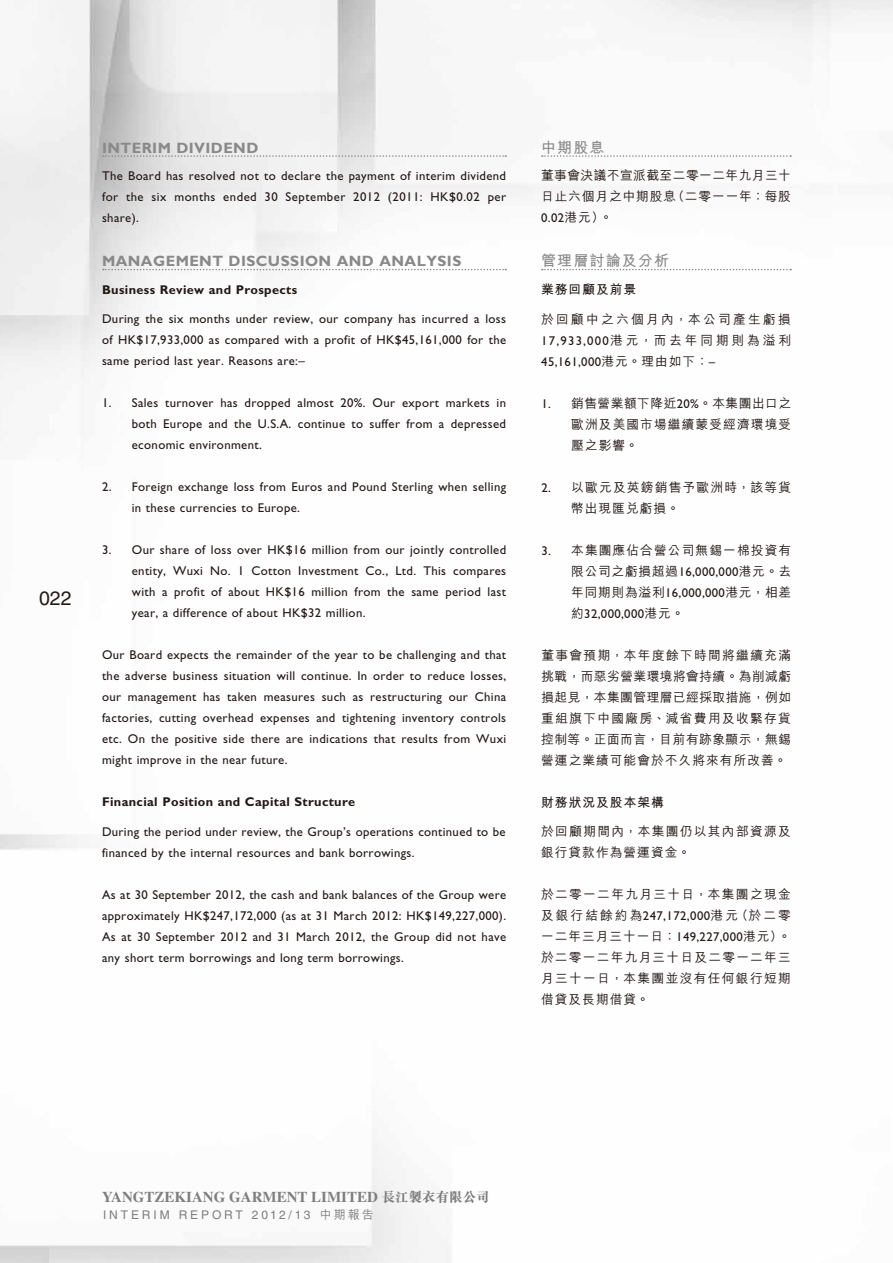
<style>
.page{position:relative;width:893px;height:1263px;background:#fff}
.page>*{position:absolute;margin:0;border:0;box-sizing:border-box;transform-origin:0 0}
.t1{font:19.5px "Helvetica LT Std";color:#231916}
.t2{font:700 15px "Gill Sans Std";letter-spacing:.03em;color:#898989}
.t3{font:700 15px "Times LT Std";color:#7e7e7e}
.t4{font:700 15px "M Hei HK";letter-spacing:.08em;color:#898989}
.t5{font:12.75px/21px "Gill Sans Std";letter-spacing:.03em;color:#231916;text-align:justify}
.t6{font:500 12.75px/21px "M Hei HK";letter-spacing:.085em;color:#231916;text-align:justify}
.t7{font:700 12.75px "Gill Sans Std";letter-spacing:.03em;color:#231916}
.t8{font:500 12.75px/21px "M Hei HK";letter-spacing:.18em;color:#231916}
.t9{font:500 12.75px/21px "M Hei HK";letter-spacing:.035em;color:#231916}
.t10{font:700 12.75px "M Hei HK";letter-spacing:.08em;color:#231916}
.t11{font:12px "Helvetica LT Std";letter-spacing:.24em;color:#7e7e7e}
.s1{font-family:"M Hei HK";font-weight:500}
.s2{font-family:"Gill Sans Std";font-weight:400}
.s3{font-family:"M Sung HK";font-weight:800;font-size:13.5px}
</style>
<div class="page">
<img style="left:0;top:0;width:893px;height:1263px">
<svg style="left:103px;top:155px;width:403px;height:2px"></svg>
<svg style="left:103px;top:269px;width:403px;height:1px"></svg>
<svg style="left:542px;top:155px;width:249px;height:2px"></svg>
<svg style="left:542px;top:269px;width:249px;height:1px"></svg>
<h1 class="t1" style="left:39px;top:586px;width:34px">022</h1>
<p class="t2" style="left:102px;top:139px;width:158px">INTERIM DIVIDEND</p>
<p class="t5" style="left:102px;top:166px;width:406px">The Board has resolved not to declare the payment of interim dividend for the six months ended 30 September 2012 (2011: HK$0.02 per share).</p>
<p class="t2" style="left:102px;top:252px;width:361px">MANAGEMENT DISCUSSION AND ANALYSIS</p>
<p class="t7" style="left:102px;top:282px;width:197px">Business Review and Prospects</p>
<p class="t5" style="left:102px;top:309px;width:406px">During the six months under review, our company has incurred a loss of HK$17,933,000 as compared with a profit of HK$45,161,000 for the same period last year. Reasons are:–</p>
<p class="t5" style="left:132px;top:393px;width:376px;text-indent:-30px">1. Sales turnover has dropped almost 20%. Our export markets in both Europe and the U.S.A. continue to suffer from a depressed economic environment.</p>
<p class="t5" style="left:132px;top:477px;width:376px;text-indent:-30px">2. Foreign exchange loss from Euros and Pound Sterling when selling in these currencies to Europe.</p>
<p class="t5" style="left:132px;top:540px;width:376px;text-indent:-30px">3. Our share of loss over HK$16 million from our jointly controlled entity, Wuxi No. 1 Cotton Investment Co., Ltd. This compares with a profit of about HK$16 million from the same period last year, a difference of about HK$32 million.</p>
<p class="t5" style="left:102px;top:645px;width:406px">Our Board expects the remainder of the year to be challenging and that the adverse business situation will continue. In order to reduce losses, our management has taken measures such as restructuring our China factories, cutting overhead expenses and tightening inventory controls etc. On the positive side there are indications that results from Wuxi might improve in the near future.</p>
<p class="t7" style="left:102px;top:795px;width:255px">Financial Position and Capital Structure</p>
<p class="t5" style="left:102px;top:821px;width:405px">During the period under review, the Group’s operations continued to be financed by the internal resources and bank borrowings.</p>
<p class="t5" style="left:102px;top:884px;width:406px">As at 30 September 2012, the cash and bank balances of the Group were approximately HK$247,172,000 (as at 31 March 2012: HK$149,227,000).<br>As at 30 September 2012 and 31 March 2012, the Group did not have any short term borrowings and long term borrowings.</p>
<p class="t4" style="left:541px;top:137px;width:65px">中期股息</p>
<p class="t9" style="left:541px;top:164px;width:251px">董事會決議不宣派截至二零一二年九月三十日止六個月之中期股息（二零一一年：每股</p>
<p class="t5" style="left:541px;top:208px;width:73px">0.02<span class="s1">港元）。</span></p>
<p class="t4" style="left:541px;top:250px;width:130px">管理層討論及分析</p>
<p class="t10" style="left:541px;top:280px;width:97px">業務回顧及前景</p>
<p class="t8" style="left:541px;top:307px;width:251px">於回顧中之六個月內，本公司產生虧損<br><span class="s2">17,933,000</span>港元，而去年同期則為溢利</p>
<p class="t5" style="left:541px;top:351px;width:175px">45,161,000<span class="s1">港元。理由如下：</span>–</p>
<p class="t6" style="left:571px;top:391px;width:222px;text-indent:-30px"><span class="s2">1.</span> 銷售營業額下降近<span class="s2">20%</span>。本集團出口之歐洲及美國市場繼續蒙受經濟環境受壓之影響。</p>
<p class="t6" style="left:571px;top:475px;width:222px;text-indent:-30px"><span class="s2">2.</span> 以歐元及英鎊銷售予歐洲時，該等貨幣出現匯兌虧損。</p>
<p class="t6" style="left:571px;top:538px;width:222px;text-indent:-30px"><span class="s2">3.</span> 本集團應佔合營公司無錫一棉投資有限公司之虧損超過<span class="s2">16,000,000</span>港元。去年同期則為溢利<span class="s2">16,000,000</span>港元，相差</p>
<p class="t5" style="left:571px;top:603px;width:114px"><span class="s1">約</span>32,000,000<span class="s1">港元。</span></p>
<p class="t6" style="left:541px;top:643px;width:252px">董事會預期，本年度餘下時間將繼續充滿挑戰，而惡劣營業環境將會持續。為削減虧損起見，本集團管理層已經採取措施，例如重組旗下中國廠房、減省費用及收緊存貨控制等。正面而言，目前有跡象顯示，無錫營運之業績可能會於不久將來有所改善。</p>
<p class="t10" style="left:541px;top:792px;width:124px">財務狀況及股本架構</p>
<p class="t6" style="left:541px;top:820px;width:251px">於回顧期間內，本集團仍以其內部資源及銀行貸款作為營運資金。</p>
<p class="t6" style="left:541px;top:883px;width:251px">於二零一二年九月三十日，本集團之現金及銀行結餘約為<span class="s2">247,172,000</span>港元（於二零一二年三月三十一日：<span class="s2">149,227,000</span>港元）。於二零一二年九月三十日及二零一二年三月三十一日，本集團並沒有任何銀行短期借貸及長期借貸。</p>
<p class="t3" style="left:102px;top:1188px;width:389px">YANGTZEKIANG GARMENT LIMITED <span class="s3">長江製衣有限公司</span></p>
<p class="t11" style="left:103px;top:1208px;width:272px">INTERIM REPORT 2012/13 <span class="s1">中期報告</span></p>
</div>
